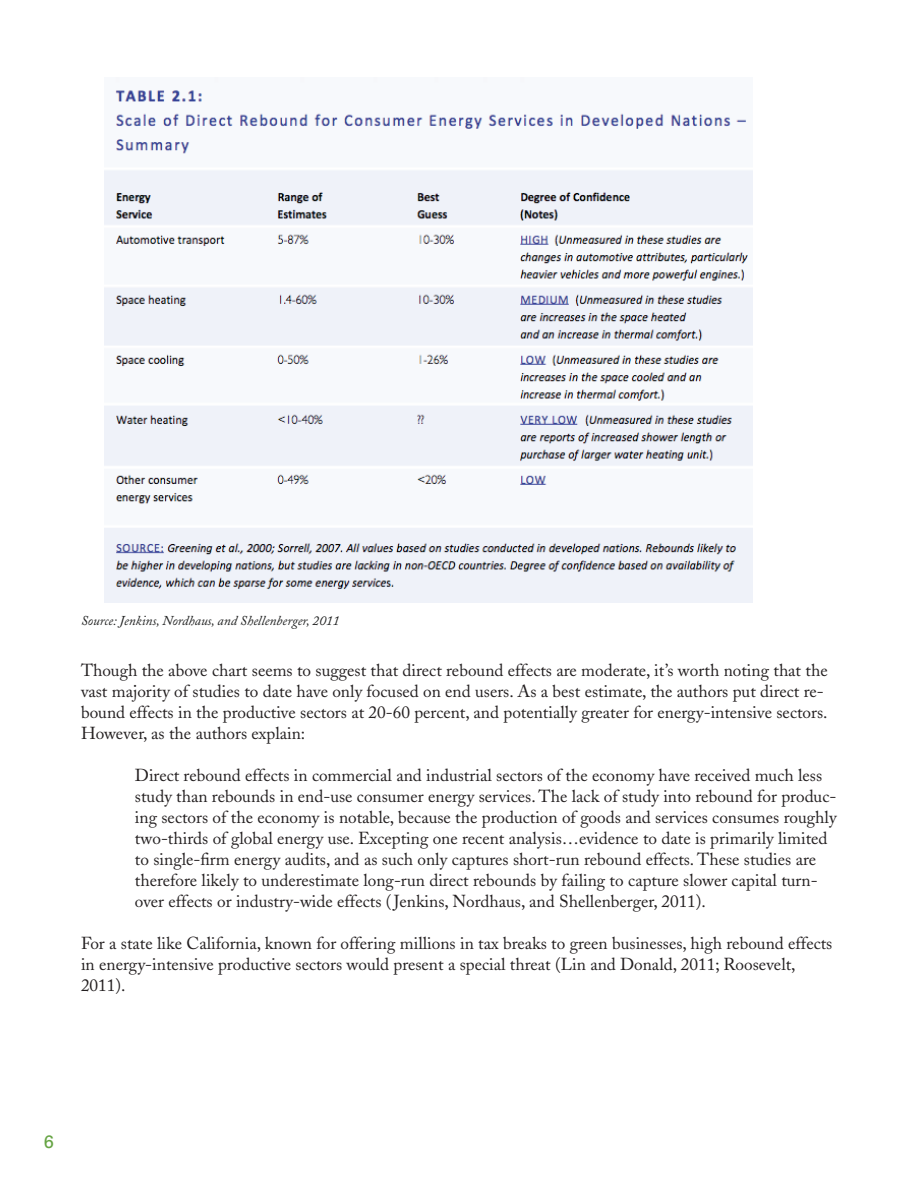
<style>
.page{position:relative;width:918px;height:1188px;background:#fff}
.page>*{position:absolute;margin:0;border:0;box-sizing:border-box;transform-origin:0 0}
.t1{font:18px "Univers";color:#66a444}
.t2{font:17.25px/21px "Adobe Caslon";color:#231f20}
.t3{font:italic 13.5px "Adobe Caslon";color:#1f2020}
</style>
<div class="page">
<img style="left:105px;top:90px;width:647px;height:512px">
<p class="t3" style="left:81px;top:613px;width:260px">Source: Jenkins, Nordhaus, and Shellenberger, 2011</p>
<p class="t2" style="left:81px;top:660px;width:748px">Though the above chart seems to suggest that direct rebound effects are moderate, it’s worth noting that the vast majority of studies to date have only focused on end users. As a best estimate, the authors put direct re&shy;bound effects in the productive sectors at 20-60 percent, and potentially greater for energy-intensive sectors.<br>However, as the authors explain:</p>
<p class="t2" style="left:135px;top:765px;width:703px">Direct rebound effects in commercial and industrial sectors of the economy have received much less study than rebounds in end-use consumer energy services. The lack of study into rebound for produc&shy;ing sectors of the economy is notable, because the production of goods and services consumes roughly two-thirds of global energy use. Excepting one recent analysis…evidence to date is primarily limited to single-firm energy audits, and as such only captures short-run rebound effects. These studies are therefore likely to underestimate long-run direct rebounds by failing to capture slower capital turn&shy;over effects or industry-wide effects ( Jenkins, Nordhaus, and Shellenberger, 2011).</p>
<p class="t2" style="left:81px;top:933px;width:753px">For a state like California, known for offering millions in tax breaks to green businesses, high rebound effects in energy-intensive productive sectors would present a special threat (Lin and Donald, 2011; Roosevelt,<br>2011).</p>
<p class="t1" style="left:44px;top:1131px;width:12px">6</p>
</div>
